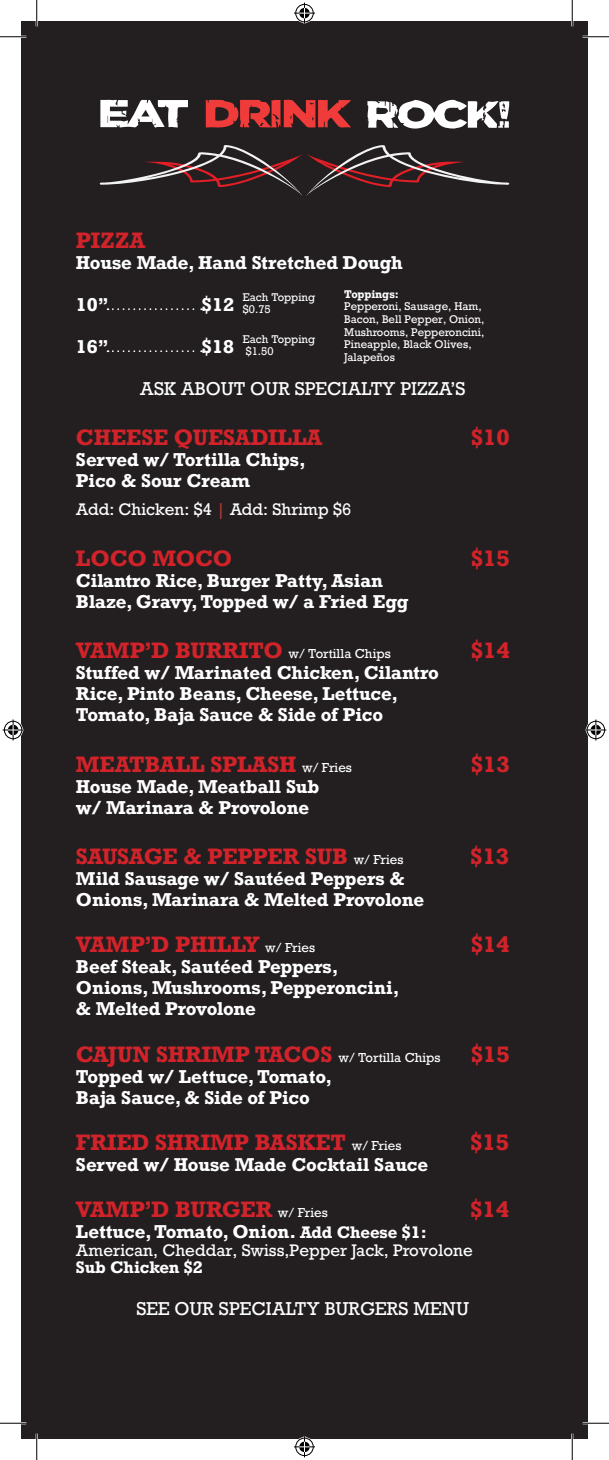
<style>
.page{position:relative;width:609px;height:1460px;background:#fff}
.page>*{position:absolute;margin:0;border:0;box-sizing:border-box;transform-origin:0 0}
.t1{font:700 21px "Rockwell";color:#d2232a}
.t2{font:700 21px "Rockwell";letter-spacing:-.02em;color:#d2232a}
.t3{font:700 17.5px/21px "Rockwell";color:#fff}
.t4{font:17.5px "Rockwell";color:#fff}
.t5{font:15.75px "Rockwell";color:#fff}
.t6{font:700 15.75px "Rockwell";letter-spacing:-.005em;color:#fff}
.t7{font:12.25px "Rockwell";color:#fff}
.t8{font:10.5px/12.6px "Rockwell";color:#fff}
.t9{font:700 10.5px "Rockwell";letter-spacing:-.015em;color:#fff}
.s1{color:#c13933}
.s2{font-weight:700;font-size:21px;color:#d2232a}
.s3{font-weight:400;font-size:12.25px;color:#fff}
.s4{font-size:15.75px}
</style>
<div class="page">
<div style="left:21px;top:21px;width:567px;height:1417px;background:#231f20"></div>
<svg style="left:108px;top:308px;width:94px;height:2px"></svg>
<svg style="left:108px;top:350px;width:94px;height:2px"></svg>
<svg style="left:206px;top:99px;width:145px;height:29px"></svg>
<svg style="left:367px;top:99px;width:142px;height:30px"></svg>
<svg style="left:100px;top:99px;width:88px;height:29px"></svg>
<svg style="left:99px;top:145px;width:411px;height:51px"></svg>
<hr style="left:0;top:36px;width:26px;height:2px;background:#fff">
<hr style="left:583px;top:36px;width:26px;height:2px;background:#fff">
<hr style="left:0;top:1422px;width:26px;height:2px;background:#fff">
<hr style="left:583px;top:1422px;width:26px;height:2px;background:#fff">
<hr style="left:36px;top:0;width:2px;height:26px;background:#fff">
<hr style="left:36px;top:1433px;width:2px;height:27px;background:#fff">
<hr style="left:571px;top:0;width:2px;height:26px;background:#fff">
<hr style="left:571px;top:1433px;width:2px;height:27px;background:#fff">
<svg style="left:0;top:36px;width:26px;height:1px"></svg>
<svg style="left:583px;top:36px;width:26px;height:1px"></svg>
<svg style="left:0;top:1422px;width:26px;height:1px"></svg>
<svg style="left:583px;top:1422px;width:26px;height:1px"></svg>
<svg style="left:36px;top:0;width:1px;height:26px"></svg>
<svg style="left:36px;top:1433px;width:1px;height:27px"></svg>
<svg style="left:572px;top:0;width:1px;height:26px"></svg>
<svg style="left:572px;top:1433px;width:1px;height:27px"></svg>
<svg style="left:294px;top:3px;width:21px;height:21px"></svg>
<svg style="left:294px;top:1436px;width:21px;height:21px"></svg>
<svg style="left:3px;top:719px;width:21px;height:21px"></svg>
<svg style="left:585px;top:719px;width:21px;height:21px"></svg>
<p class="t1" style="left:76px;top:227px;width:71px">PIZZA</p>
<p class="t3" style="left:76px;top:252px;width:328px">House Made, Hand Stretched Dough</p>
<p class="t3" style="left:76px;top:294px;width:34px">10”</p>
<p class="t3" style="left:202px;top:294px;width:34px">$12</p>
<p class="t3" style="left:76px;top:336px;width:34px">16”</p>
<p class="t3" style="left:202px;top:336px;width:34px">$18</p>
<p class="t4" style="left:140px;top:378px;width:327px">ASK ABOUT OUR SPECIALTY PIZZA’S</p>
<p class="t1" style="left:76px;top:424px;width:248px">CHEESE QUESADILLA</p>
<p class="t1" style="left:471px;top:424px;width:40px">$10</p>
<p class="t3" style="left:76px;top:449px;width:231px">Served w/ Tortilla Chips,<br>Pico &amp; Sour Cream</p>
<p class="t5" style="left:76px;top:500px;width:277px">Add: Chicken: $4 <span class="s1">|</span> Add: Shrimp $6</p>
<p class="t1" style="left:76px;top:544px;width:158px">LOCO MOCO</p>
<p class="t1" style="left:471px;top:544px;width:40px">$15</p>
<p class="t3" style="left:76px;top:570px;width:334px">Cilantro Rice, Burger Patty, Asian<br>Blaze, Gravy, Topped w/ a Fried Egg</p>
<p class="t7" style="left:76px;top:646px;width:316px"><span class="s2">VAMP’D BURRITO</span> w/ Tortilla Chips</p>
<p class="t1" style="left:471px;top:637px;width:40px">$14</p>
<p class="t3" style="left:76px;top:662px;width:364px">Stuffed w/ Marinated Chicken, Cilantro<br>Rice, Pinto Beans, Cheese, Lettuce,<br>Tomato, Baja Sauce &amp; Side of Pico</p>
<p class="t1" style="left:76px;top:750px;width:278px">MEATBALL SPLASH <span class="s3">w/ Fries</span></p>
<p class="t1" style="left:471px;top:750px;width:40px">$13</p>
<p class="t3" style="left:76px;top:775px;width:245px">House Made, Meatball Sub w/ Marinara &amp; Provolone</p>
<p class="t2" style="left:76px;top:843px;width:329px">SAUSAGE &amp; PEPPER SUB <span class="s3">w/ Fries</span></p>
<p class="t1" style="left:471px;top:843px;width:40px">$13</p>
<p class="t3" style="left:76px;top:868px;width:350px">Mild Sausage w/ Sautéed Peppers &amp;<br>Onions, Marinara &amp; Melted Provolone</p>
<p class="t1" style="left:76px;top:931px;width:241px">VAMP’D PHILLY <span class="s3">w/ Fries</span></p>
<p class="t1" style="left:471px;top:931px;width:40px">$14</p>
<p class="t3" style="left:76px;top:956px;width:325px">Beef Steak, Sautéed Peppers,<br>Onions, Mushrooms, Pepperoncini, &amp; Melted Provolone</p>
<p class="t1" style="left:76px;top:1040px;width:366px">CAJUN SHRIMP TACOS <span class="s3">w/ Tortilla Chips</span></p>
<p class="t1" style="left:471px;top:1040px;width:40px">$15</p>
<p class="t3" style="left:76px;top:1065px;width:258px">Topped w/ Lettuce, Tomato,<br>Baja Sauce, &amp; Side of Pico</p>
<p class="t1" style="left:76px;top:1128px;width:327px">FRIED SHRIMP BASKET <span class="s3">w/ Fries</span></p>
<p class="t1" style="left:471px;top:1128px;width:40px">$15</p>
<p class="t3" style="left:76px;top:1153px;width:354px">Served w/ House Made Cocktail Sauce</p>
<p class="t1" style="left:76px;top:1195px;width:253px">VAMP’D BURGER <span class="s3">w/ Fries</span></p>
<p class="t1" style="left:470px;top:1195px;width:40px">$14</p>
<p class="t3" style="left:76px;top:1221px;width:352px">Lettuce, Tomato, Onion. <span class="s4">Add Cheese $1:</span></p>
<p class="t5" style="left:76px;top:1240px;width:398px">American, Cheddar, Swiss,Pepper Jack, Provolone</p>
<p class="t6" style="left:76px;top:1257px;width:128px">Sub Chicken $2</p>
<p class="t4" style="left:136px;top:1297px;width:334px">SEE OUR SPECIALTY BURGERS MENU</p>
<p class="t9" style="left:344px;top:287px;width:56px">Toppings:</p>
<p class="t8" style="left:344px;top:300px;width:142px">Pepperoni, Sausage, Ham,<br>Bacon, Bell Pepper, Onion,<br>Mushrooms, Pepperoncini,<br>Pineapple, Black Olives,<br>Jalapeños</p>
<p class="t8" style="left:243px;top:291px;width:74px">Each Topping $0.75</p>
<p class="t8" style="left:243px;top:333px;width:74px">Each Topping $1.50</p>
</div>
